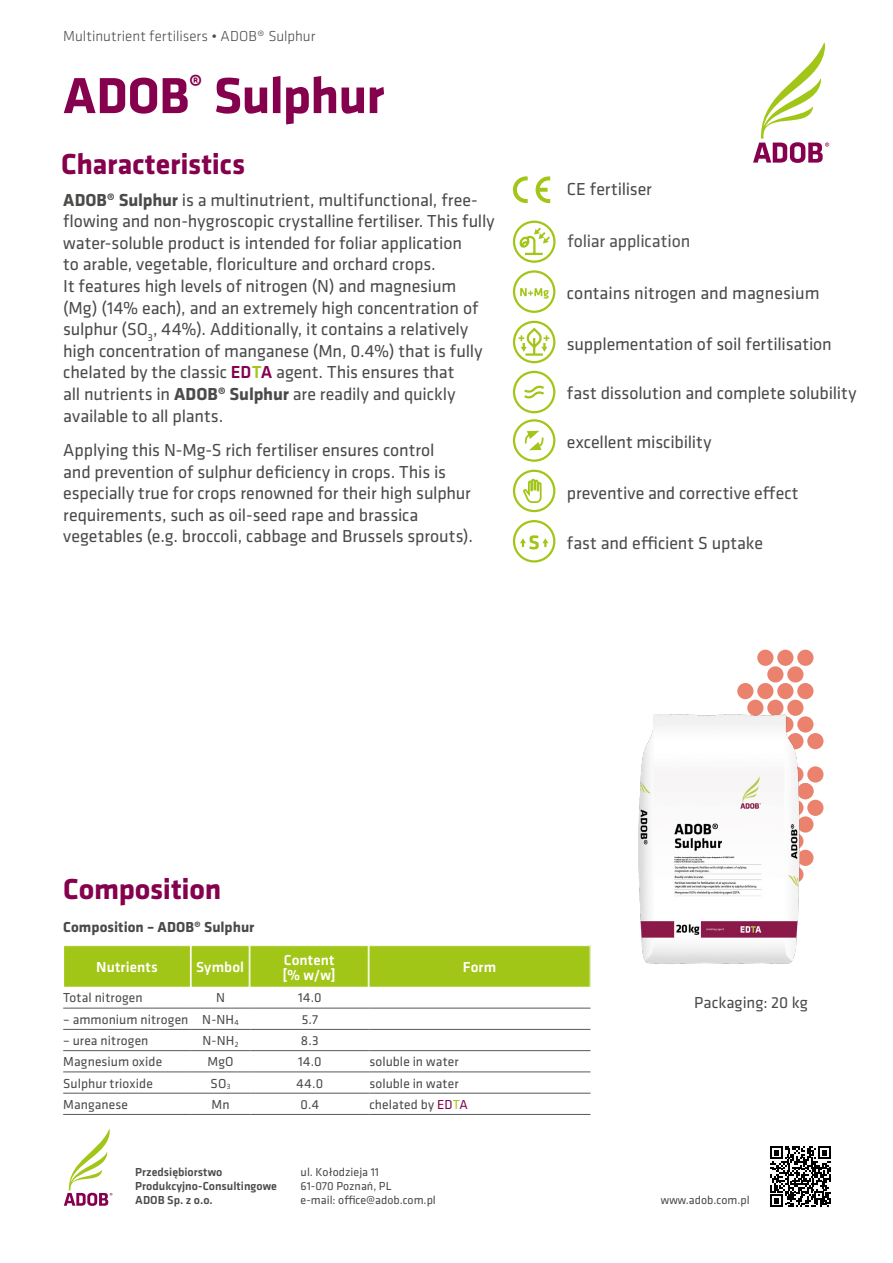
<style>
.page{position:relative;width:893px;height:1263px;background:#fff}
.page>*{position:absolute;margin:0;border:0;box-sizing:border-box;transform-origin:0 0}
.t1{font:700 52.5px "Klavika";letter-spacing:-.015em;color:#85004d}
.t2{font:700 30px "Klavika";letter-spacing:-.01em;color:#85004d}
.t3{font:18px/21.6px "Klavika";letter-spacing:-.005em;color:#4a4a49}
.t4{font:18px "Klavika";letter-spacing:-.01em;color:#545051}
.t5{font:16.5px "Klavika";letter-spacing:.005em;color:#4a4a49}
.t6{font:300 15px "Klavika";color:#4a4a49}
.t7{font:500 15px/15px "Klavika";letter-spacing:.01em;color:#fff}
.t8{font:700 15px "Klavika";letter-spacing:.005em;color:#4a4a49}
.t9{font:13.5px "Klavika";letter-spacing:.01em;color:#4a4a49}
.t10{font:12px/14.4px "Klavika";color:#4a4a49}
.t11{font:500 12px/14.4px "Klavika";color:#4a4a49}
.s1{font-weight:700}
.s2{font-weight:500;color:#85004d}
.s3{font-weight:500;color:#a2c617}
.s4{color:#85004d}
.s5{color:#a2c617}
</style>
<div class="page">
<svg style="left:753px;top:42px;width:76px;height:121px"></svg>
<svg style="left:64px;top:1129px;width:48px;height:77px"></svg>
<div style="left:807px;top:766px;width:16px;height:16px;background:#ea826e;border-radius:50%"></div>
<div style="left:807px;top:733px;width:16px;height:16px;background:#ea826e;border-radius:50%"></div>
<div style="left:787px;top:700px;width:16px;height:16px;background:#ea826e;border-radius:50%"></div>
<div style="left:747px;top:700px;width:16px;height:16px;background:#ea826e;border-radius:50%"></div>
<div style="left:787px;top:666px;width:16px;height:16px;background:#ea826e;border-radius:50%"></div>
<div style="left:767px;top:666px;width:16px;height:16px;background:#ea826e;border-radius:50%"></div>
<div style="left:767px;top:700px;width:16px;height:16px;background:#ea826e;border-radius:50%"></div>
<div style="left:797px;top:716px;width:16px;height:16px;background:#ea826e;border-radius:50%"></div>
<div style="left:797px;top:683px;width:16px;height:16px;background:#ea826e;border-radius:50%"></div>
<div style="left:777px;top:683px;width:16px;height:16px;background:#ea826e;border-radius:50%"></div>
<div style="left:757px;top:683px;width:16px;height:16px;background:#ea826e;border-radius:50%"></div>
<div style="left:797px;top:650px;width:16px;height:16px;background:#ea826e;border-radius:50%"></div>
<div style="left:777px;top:650px;width:16px;height:16px;background:#ea826e;border-radius:50%"></div>
<div style="left:757px;top:650px;width:16px;height:16px;background:#ea826e;border-radius:50%"></div>
<div style="left:737px;top:683px;width:16px;height:16px;background:#ea826e;border-radius:50%"></div>
<div style="left:807px;top:800px;width:16px;height:16px;background:#ea826e;border-radius:50%"></div>
<div style="left:797px;top:850px;width:16px;height:16px;background:#ea826e;border-radius:50%"></div>
<div style="left:797px;top:816px;width:16px;height:16px;background:#ea826e;border-radius:50%"></div>
<div style="left:797px;top:783px;width:16px;height:16px;background:#ea826e;border-radius:50%"></div>
<svg style="left:770px;top:1146px;width:60px;height:61px"></svg>
<svg style="left:536px;top:176px;width:14px;height:27px"></svg>
<svg style="left:513px;top:176px;width:15px;height:27px"></svg>
<div style="left:513px;top:221px;width:43px;height:42px;border:2px solid #a2c617;border-radius:50%"></div>
<svg style="left:517px;top:226px;width:35px;height:30px"></svg>
<div style="left:513px;top:270px;width:42px;height:43px;border:2px solid #a2c617;border-radius:50%"></div>
<svg style="left:520px;top:288px;width:29px;height:11px"></svg>
<div style="left:513px;top:321px;width:42px;height:42px;border:2px solid #a2c617;border-radius:50%"></div>
<svg style="left:519px;top:326px;width:30px;height:31px"></svg>
<div style="left:513px;top:371px;width:42px;height:42px;border:2px solid #a2c617;border-radius:50%"></div>
<svg style="left:524px;top:385px;width:20px;height:14px"></svg>
<div style="left:513px;top:419px;width:42px;height:43px;border:2px solid #a2c617;border-radius:50%"></div>
<svg style="left:524px;top:431px;width:20px;height:19px"></svg>
<div style="left:513px;top:470px;width:42px;height:42px;border:2px solid #a2c617;border-radius:50%"></div>
<svg style="left:523px;top:478px;width:19px;height:25px"></svg>
<div style="left:513px;top:520px;width:42px;height:42px;border:2px solid #a2c617;border-radius:50%"></div>
<svg style="left:520px;top:535px;width:28px;height:14px"></svg>
<div style="left:64px;top:946px;width:126px;height:41px;background:#a2c617"></div>
<div style="left:63px;top:945px;width:128px;height:42px;border:1px solid #fff"></div>
<div style="left:191px;top:946px;width:58px;height:41px;background:#a2c617"></div>
<div style="left:191px;top:945px;width:59px;height:42px;border:1px solid #fff"></div>
<div style="left:250px;top:946px;width:118px;height:41px;background:#a2c617"></div>
<div style="left:250px;top:945px;width:119px;height:42px;border:1px solid #fff"></div>
<div style="left:369px;top:946px;width:221px;height:41px;background:#a2c617"></div>
<div style="left:369px;top:945px;width:222px;height:42px;border:1px solid #fff"></div>
<hr style="left:63px;top:1008px;width:128px;height:1px;background:#575756">
<hr style="left:191px;top:1008px;width:59px;height:1px;background:#575756">
<hr style="left:250px;top:1008px;width:119px;height:1px;background:#575756">
<hr style="left:369px;top:1008px;width:221px;height:1px;background:#575756">
<hr style="left:63px;top:1029px;width:128px;height:1px;background:#575756">
<hr style="left:191px;top:1029px;width:59px;height:1px;background:#575756">
<hr style="left:250px;top:1029px;width:119px;height:1px;background:#575756">
<hr style="left:369px;top:1029px;width:221px;height:1px;background:#575756">
<hr style="left:63px;top:1050px;width:128px;height:1px;background:#575756">
<hr style="left:191px;top:1050px;width:59px;height:1px;background:#575756">
<hr style="left:250px;top:1050px;width:119px;height:1px;background:#575756">
<hr style="left:369px;top:1050px;width:221px;height:1px;background:#575756">
<hr style="left:63px;top:1072px;width:128px;height:1px;background:#575756">
<hr style="left:191px;top:1072px;width:59px;height:1px;background:#575756">
<hr style="left:250px;top:1072px;width:119px;height:1px;background:#575756">
<hr style="left:369px;top:1072px;width:221px;height:1px;background:#575756">
<hr style="left:63px;top:1093px;width:128px;height:1px;background:#575756">
<hr style="left:191px;top:1093px;width:59px;height:1px;background:#575756">
<hr style="left:250px;top:1093px;width:119px;height:1px;background:#575756">
<hr style="left:369px;top:1093px;width:221px;height:1px;background:#575756">
<hr style="left:63px;top:1114px;width:128px;height:1px;background:#575756">
<hr style="left:191px;top:1114px;width:59px;height:1px;background:#575756">
<hr style="left:250px;top:1114px;width:119px;height:1px;background:#575756">
<hr style="left:369px;top:1114px;width:221px;height:1px;background:#575756">
<img style="left:638px;top:703px;width:170px;height:261px">
<p class="t6" style="left:63px;top:28px;width:254px">Multinutrient fertilisers • ADOB® Sulphur</p>
<h1 class="t1" style="left:63px;top:67px;width:323px">ADOB<sup>®</sup> Sulphur</h1>
<h2 class="t2" style="left:61px;top:147px;width:186px">Characteristics</h2>
<p class="t3" style="left:63px;top:189px;width:433px"><span class="s1">ADOB® Sulphur</span> is a multinutrient, multifunctional, free&shy;flowing and non-hygroscopic crystalline fertiliser. This fully water-soluble product is intended for foliar application<br>to arable, vegetable, floriculture and orchard crops.<br>It features high levels of nitrogen (N) and magnesium (Mg) (14% each), and an extremely high concentration of sulphur (SO<sub>3</sub>, 44%). Additionally, it contains a relatively high concentration of manganese (Mn, 0.4%) that is fully chelated by the classic <span class="s2">ED</span><span class="s3">T</span><span class="s2">A</span> agent. This ensures that<br>all nutrients in <span class="s1">ADOB® Sulphur</span> are readily and quickly available to all plants.</p>
<p class="t3" style="left:63px;top:440px;width:411px">Applying this N-Mg-S rich fertiliser ensures control<br>and prevention of sulphur deficiency in crops. This is especially true for crops renowned for their high sulphur requirements, such as oil-seed rape and brassica vegetables (e.g. broccoli, cabbage and Brussels sprouts).</p>
<p class="t3" style="left:567px;top:178px;width:86px">CE fertiliser</p>
<p class="t4" style="left:567px;top:231px;width:124px">foliar application</p>
<p class="t3" style="left:567px;top:283px;width:254px">contains nitrogen and magnesium</p>
<p class="t3" style="left:567px;top:333px;width:266px">supplementation of soil fertilisation</p>
<p class="t3" style="left:567px;top:383px;width:291px">fast dissolution and complete solubility</p>
<p class="t3" style="left:567px;top:432px;width:146px">excellent miscibility</p>
<p class="t3" style="left:567px;top:482px;width:233px">preventive and corrective effect</p>
<p class="t3" style="left:567px;top:533px;width:198px">fast and efficient S uptake</p>
<h2 class="t2" style="left:63px;top:873px;width:160px">Composition</h2>
<p class="t8" style="left:63px;top:919px;width:193px">Composition – ADOB® Sulphur</p>
<p class="t7" style="left:96px;top:960px;width:63px">Nutrients</p>
<p class="t7" style="left:196px;top:960px;width:49px">Symbol</p>
<p class="t7" style="left:282px;top:952px;width:55px">Content [% w/w]</p>
<p class="t7" style="left:463px;top:960px;width:35px">Form</p>
<p class="t9" style="left:63px;top:991px;width:81px">Total nitrogen</p>
<p class="t9" style="left:216px;top:991px;width:10px">N</p>
<p class="t9" style="left:298px;top:991px;width:25px">14.0</p>
<p class="t9" style="left:63px;top:1012px;width:177px">– ammonium nitrogen N-NH<sub>4</sub></p>
<p class="t9" style="left:302px;top:1012px;width:18px">5.7</p>
<p class="t9" style="left:63px;top:1033px;width:87px">– urea nitrogen</p>
<p class="t9" style="left:202px;top:1033px;width:38px">N-NH<sub>2</sub></p>
<p class="t9" style="left:301px;top:1033px;width:19px">8.3</p>
<p class="t9" style="left:63px;top:1054px;width:101px">Magnesium oxide</p>
<p class="t9" style="left:207px;top:1054px;width:28px">MgO</p>
<p class="t9" style="left:298px;top:1054px;width:25px">14.0</p>
<p class="t9" style="left:369px;top:1054px;width:91px">soluble in water</p>
<p class="t9" style="left:63px;top:1076px;width:91px">Sulphur trioxide</p>
<p class="t9" style="left:210px;top:1076px;width:22px">SO<sub>3</sub></p>
<p class="t9" style="left:297px;top:1076px;width:28px">44.0</p>
<p class="t9" style="left:369px;top:1076px;width:91px">soluble in water</p>
<p class="t9" style="left:63px;top:1097px;width:66px">Manganese</p>
<p class="t9" style="left:212px;top:1097px;width:20px">Mn</p>
<p class="t9" style="left:301px;top:1097px;width:20px">0.4</p>
<p class="t9" style="left:369px;top:1097px;width:100px">chelated by <span class="s4">ED</span><span class="s5">T</span><span class="s4">A</span></p>
<p class="t11" style="left:135px;top:1164px;width:143px">Przedsiębiorstwo<br>Produkcyjno-Consultingowe<br>ADOB Sp. z o.o.</p>
<p class="t10" style="left:301px;top:1164px;width:137px">ul. Kołodzieja 11<br>61-070 Poznań, PL<br>e-mail: office@adob.com.pl</p>
<p class="t5" style="left:694px;top:993px;width:115px">Packaging: 20 kg</p>
<p class="t10" style="left:661px;top:1193px;width:90px">www.adob.com.pl</p>
</div>
